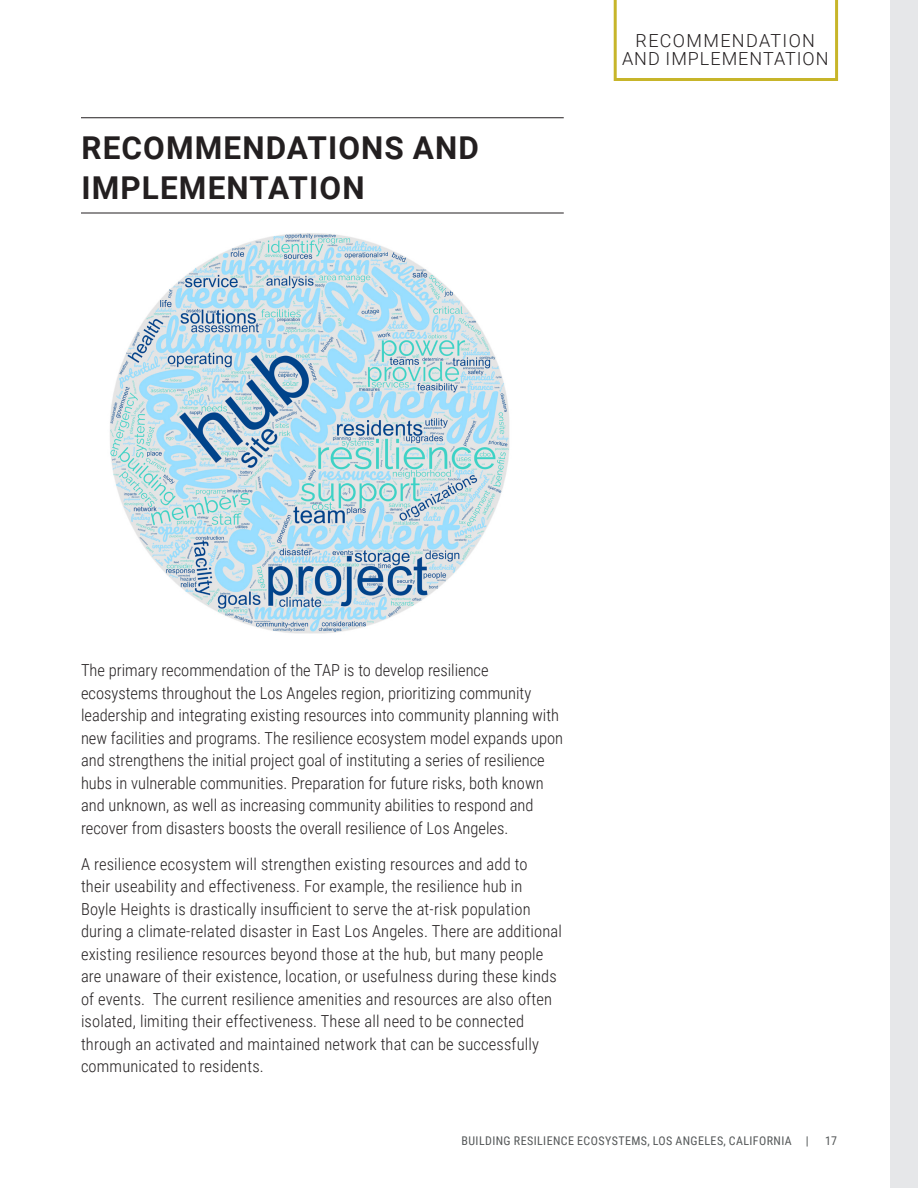
<style>
.page{position:relative;width:918px;height:1188px;background:#fff}
.page>*{position:absolute;margin:0;border:0;box-sizing:border-box;transform-origin:0 0}
.t1{font:700 31.5px/40.5px "Roboto";letter-spacing:.035em;color:#231f20}
.BODY_TXT{font:300 18px/18px "Roboto";letter-spacing:.055em;color:#231f20;text-align:center}
.Body{font:300 16.5px/22.5px "Roboto Condensed";letter-spacing:.005em;color:#231f20}
.t2{font:12px "Roboto Condensed";letter-spacing:.035em;color:#545758}
</style>
<div class="page">
<div style="left:890px;top:0;width:28px;height:1188px;background:#e6e7e9"></div>
<svg style="left:614px;top:0;width:224px;height:81px"></svg>
<hr style="left:81px;top:117px;width:483px;height:1px;background:#231f20">
<hr style="left:81px;top:213px;width:483px;height:1px;background:#231f20">
<img style="left:110px;top:233px;width:400px;height:401px">
<h1 class="t1" style="left:82px;top:126px;width:399px">RECOMMENDATIONS AND<br>IMPLEMENTATION</h1>
<p class="BODY_TXT" style="left:622px;top:31px;width:208px">RECOMMENDATION<br>AND IMPLEMENTATION</p>
<p class="Body" style="left:81px;top:658px;width:484px">The primary recommendation of the TAP is to develop resilience ecosystems throughout the Los Angeles region, prioritizing community leadership and integrating existing resources into community planning with new facilities and programs. The resilience ecosystem model expands upon and strengthens the initial project goal of instituting a series of resilience hubs in vulnerable communities. Preparation for future risks, both known and unknown, as well as increasing community abilities to respond and recover from disasters boosts the overall resilience of Los Angeles.</p>
<p class="Body" style="left:81px;top:852px;width:482px">A resilience ecosystem will strengthen existing resources and add to<br>their useability and effectiveness. For example, the resilience hub in Boyle Heights is drastically insufficient to serve the at-risk population during a climate-related disaster in East Los Angeles. There are additional existing resilience resources beyond those at the hub, but many people are unaware of their existence, location, or usefulness during these kinds of events. The current resilience amenities and resources are also often isolated, limiting their effectiveness. These all need to be connected through an activated and maintained network that can be successfully communicated to residents.</p>
<p class="t2" style="left:461px;top:1132px;width:349px">BUILDING RESILIENCE ECOSYSTEMS, LOS ANGELES, CALIFORNIA |</p>
<p class="t2" style="left:825px;top:1132px;width:13px">17</p>
</div>
